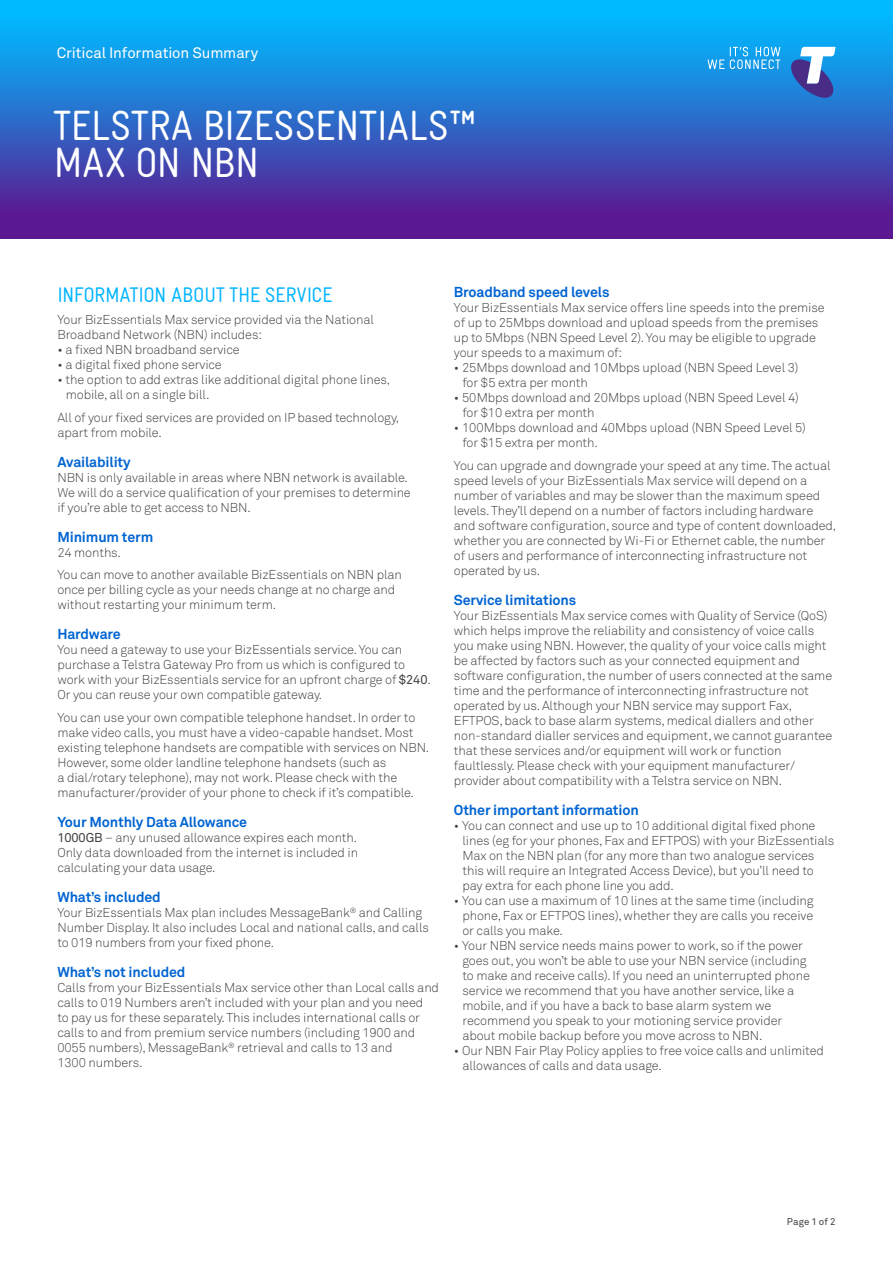
<style>
.page{position:relative;width:893px;height:1263px;background:#fff}
.page>*{position:absolute;margin:0;border:0;box-sizing:border-box;transform-origin:0 0}
.Heads__28pt{font:42px/37.5px "Gravur Cond Pro Reg R Cone";letter-spacing:-.015em;color:#fff}
.Subhead__Section_Int{font:21px "Gravur Cond Pro Reg R Cone";letter-spacing:-.02em;color:#00b4ff}
.t1{font:15px "Akkurat";letter-spacing:-.01em;color:#fff}
.Subhead__Bold_9_5pt{font:700 14.25px "Akkurat";letter-spacing:-.01em;color:#0064d2}
.Body__Text__1sp{font:300 12.75px/15px "Akkurat";letter-spacing:-.01em;color:#414141}
.Body__Text{font:300 12.75px/15px "Akkurat";letter-spacing:-.01em;color:#414141}
.Body__Text__1_2sp{font:300 12.75px/15px "Akkurat";letter-spacing:-.01em;color:#414141}
.t2{font:9.75px "Akkurat";letter-spacing:.01em;color:#414141}
.s1{font-weight:400}
</style>
<div class="page">
<div style="left:0;top:0;width:893px;height:238px;background:linear-gradient(to bottom,#00c8ff,#600d89)"></div>
<svg style="left:791px;top:47px;width:45px;height:51px"></svg>
<svg style="left:708px;top:47px;width:72px;height:22px;background:#43b1ef"></svg>
<p class="t1" style="left:57px;top:44px;width:203px">Critical Information Summary</p>
<p class="Heads__28pt" style="left:53px;top:104px;width:426px">TELSTRA BIZESSENTIALS™<br>MAX ON NBN</p>
<p class="Subhead__Section_Int" style="left:57px;top:280px;width:277px">INFORMATION ABOUT THE SERVICE</p>
<p class="Body__Text" style="left:57px;top:313px;width:318px">Your BizEssentials Max service provided via the National<br>Broadband Network (NBN) includes:</p>
<p class="Body__Text__1sp" style="left:57px;top:343px;width:184px">• a fixed NBN broadband service</p>
<p class="Body__Text__1sp" style="left:57px;top:358px;width:166px">• a digital fixed phone service</p>
<p class="Body__Text__1sp" style="left:66px;top:373px;width:326px;text-indent:-9px">• the option to add extras like additional digital phone lines, mobile, all on a single bill.</p>
<p class="Body__Text__1sp" style="left:57px;top:410px;width:343px">All of your fixed services are provided on IP based technology, apart from mobile.</p>
<p class="Subhead__Bold_9_5pt" style="left:57px;top:453px;width:75px">Availability</p>
<p class="Body__Text__1sp" style="left:57px;top:470px;width:355px">NBN is only available in areas where NBN network is available.<br>We will do a service qualification of your premises to determine if you’re able to get access to NBN.</p>
<p class="Subhead__Bold_9_5pt" style="left:57px;top:528px;width:97px">Minimum term</p>
<p class="Body__Text__1_2sp" style="left:57px;top:545px;width:65px">24 months.</p>
<p class="Body__Text__1sp" style="left:57px;top:568px;width:346px">You can move to another available BizEssentials on NBN plan once per billing cycle as your needs change at no charge and without restarting your minimum term.</p>
<p class="Subhead__Bold_9_5pt" style="left:57px;top:625px;width:65px">Hardware</p>
<p class="Body__Text__1_2sp" style="left:57px;top:643px;width:375px">You need a gateway to use your BizEssentials service. You can purchase a Telstra Gateway Pro from us which is configured to work with your BizEssentials service for an upfront charge of <span class="s1">$240</span>.<br>Or you can reuse your own compatible gateway.</p>
<p class="Body__Text__1sp" style="left:57px;top:710px;width:373px">You can use your own compatible telephone handset. In order to make video calls, you must have a video-capable handset. Most existing telephone handsets are compatible with services on NBN.<br>However, some older landline telephone handsets (such as<br>a dial/rotary telephone), may not work. Please check with the manufacturer/provider of your phone to check if it’s compatible.</p>
<p class="Subhead__Bold_9_5pt" style="left:57px;top:813px;width:191px">Your Monthly Data Allowance</p>
<p class="Body__Text__1sp" style="left:57px;top:830px;width:302px;text-align:justify"><span class="s1">1000GB</span> – any unused allowance expires each month.<br>Only data downloaded from the internet is included in calculating your data usage.</p>
<p class="Subhead__Bold_9_5pt" style="left:57px;top:888px;width:105px">What’s included</p>
<p class="Body__Text__1sp" style="left:57px;top:905px;width:373px">Your BizEssentials Max plan includes MessageBank<sup>®</sup> and Calling<br>Number Display. It also includes Local and national calls, and calls to 019 numbers from your fixed phone.</p>
<p class="Subhead__Bold_9_5pt" style="left:57px;top:963px;width:130px">What’s not included</p>
<p class="Body__Text__1sp" style="left:57px;top:980px;width:383px">Calls from your BizEssentials Max service other than Local calls and calls to 019 Numbers aren’t included with your plan and you need<br>to pay us for these separately. This includes international calls or calls to and from premium service numbers (including 1900 and 0055 numbers), MessageBank<sup>®</sup> retrieval and calls to 13 and<br>1300 numbers.</p>
<p class="Subhead__Bold_9_5pt" style="left:454px;top:283px;width:157px">Broadband speed levels</p>
<p class="Body__Text" style="left:454px;top:300px;width:372px">Your BizEssentials Max service offers line speeds into the premise of up to 25Mbps download and upload speeds from the premises up to 5Mbps (NBN Speed Level 2). You may be eligible to upgrade your speeds to a maximum of:</p>
<p class="Body__Text__1sp" style="left:462px;top:360px;width:338px;text-indent:-9px">• 25Mbps download and 10Mbps upload (NBN Speed Level 3) for $5 extra per month</p>
<p class="Body__Text__1sp" style="left:462px;top:390px;width:338px;text-indent:-9px">• 50Mbps download and 20Mbps upload (NBN Speed Level 4) for $10 extra per month</p>
<p class="Body__Text__1sp" style="left:462px;top:420px;width:345px;text-indent:-9px">• 100Mbps download and 40Mbps upload (NBN Speed Level 5) for $15 extra per month.</p>
<p class="Body__Text__1sp" style="left:454px;top:458px;width:384px">You can upgrade and downgrade your speed at any time. The actual speed levels of your BizEssentials Max service will depend on a number of variables and may be slower than the maximum speed levels. They’ll depend on a number of factors including hardware and software configuration, source and type of content downloaded, whether you are connected by Wi-Fi or Ethernet cable, the number of users and performance of interconnecting infrastructure not operated by us.</p>
<p class="Subhead__Bold_9_5pt" style="left:454px;top:591px;width:124px">Service limitations</p>
<p class="Body__Text__1sp" style="left:454px;top:608px;width:380px">Your BizEssentials Max service comes with Quality of Service (QoS) which helps improve the reliability and consistency of voice calls you make using NBN. However, the quality of your voice calls might be affected by factors such as your connected equipment and software configuration, the number of users connected at the same time and the performance of interconnecting infrastructure not operated by us. Although your NBN service may support Fax, EFTPOS, back to base alarm systems, medical diallers and other non-standard dialler services and equipment, we cannot guarantee that these services and/or equipment will work or function faultlessly. Please check with your equipment manufacturer/ provider about compatibility with a Telstra service on NBN.</p>
<p class="Subhead__Bold_9_5pt" style="left:454px;top:801px;width:186px">Other important information</p>
<p class="Body__Text__1sp" style="left:462px;top:818px;width:373px;text-indent:-9px">• You can connect and use up to 10 additional digital fixed phone lines (eg for your phones, Fax and EFTPOS) with your BizEssentials Max on the NBN plan (for any more than two analogue services this will require an Integrated Access Device), but you’ll need to pay extra for each phone line you add.</p>
<p class="Body__Text__1sp" style="left:462px;top:893px;width:353px;text-align:justify;text-indent:-9px">• You can use a maximum of 10 lines at the same time (including phone, Fax or EFTPOS lines), whether they are calls you receive or calls you make.</p>
<p class="Body__Text__1sp" style="left:462px;top:938px;width:349px;text-indent:-9px">• Your NBN service needs mains power to work, so if the power goes out, you won’t be able to use your NBN service (including to make and receive calls). If you need an uninterrupted phone service we recommend that you have another service, like a mobile, and if you have a back to base alarm system we recommend you speak to your motioning service provider about mobile backup before you move across to NBN.</p>
<p class="Body__Text__1sp" style="left:462px;top:1043px;width:363px;text-indent:-9px">• Our NBN Fair Play Policy applies to free voice calls and unlimited allowances of calls and data usage.</p>
<p class="t2" style="left:787px;top:1215px;width:50px">Page 1 of 2</p>
</div>
